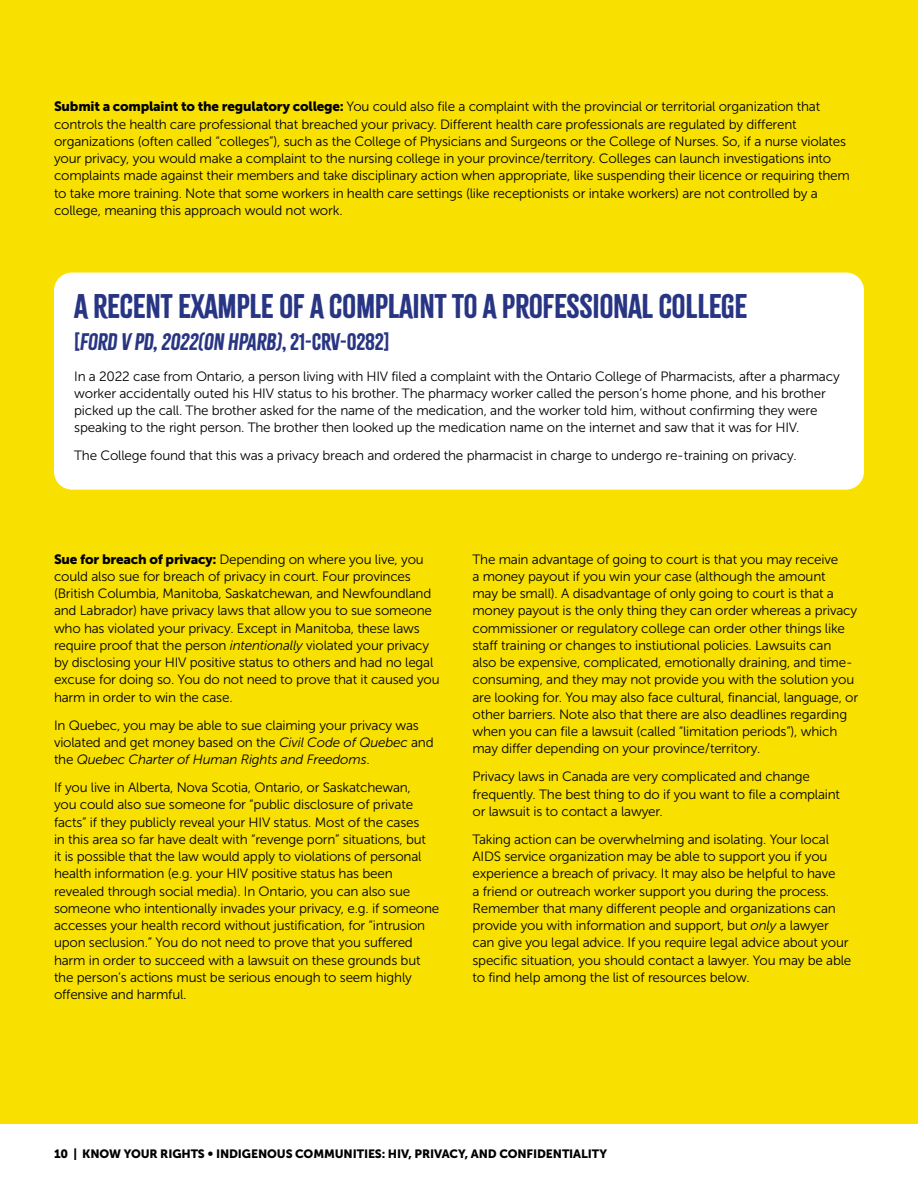
<style>
.page{position:relative;width:918px;height:1188px;background:#fff}
.page>*{position:absolute;margin:0;border:0;box-sizing:border-box;transform-origin:0 0}
.Text_Box_Headers{font:30px "Citrus Gothic Solid";letter-spacing:-.015em;color:#283583}
.Text_Box_Headers-2{font:italic 21px "Citrus Gothic Solid";letter-spacing:-.015em;color:#283583}
.Body_Copy{font:13.5px/17.2px "Museo Sans 300";letter-spacing:-.015em;color:#000}
.t1{font:12px "Museo Sans 900";letter-spacing:-.01em;color:#000}
.s1{font-family:"Museo Sans 900"}
.s2{font-style:normal}
.s3{font-style:italic}
</style>
<div class="page">
<div style="left:0;top:0;width:918px;height:1123px;background:#f8e100"></div>
<div style="left:54px;top:273px;width:810px;height:217px;background:#fff;border-radius:18px"></div>
<p class="Body_Copy" style="left:54px;top:98px;width:797px"><span class="s1">Submit a complaint to the regulatory college:</span> You could also file a complaint with the provincial or territorial organization that controls the health care professional that breached your privacy. Different health care professionals are regulated by different organizations (often called “colleges”), such as the College of Physicians and Surgeons or the College of Nurses. So, if a nurse violates your privacy, you would make a complaint to the nursing college in your province/territory. Colleges can launch investigations into complaints made against their members and take disciplinary action when appropriate, like suspending their licence or requiring them to take more training. Note that some workers in health care settings (like receptionists or intake workers) are not controlled by a college, meaning this approach would not work.</p>
<p class="Text_Box_Headers" style="left:74px;top:288px;width:675px">A RECENT EXAMPLE OF A COMPLAINT TO A PROFESSIONAL COLLEGE</p>
<p class="Text_Box_Headers-2" style="left:74px;top:328px;width:317px"><span class="s2">[</span>FORD V PD, 2022(ON HPARB)<span class="s2">, 21-CRV-0282]</span></p>
<p class="Body_Copy" style="left:74px;top:367px;width:767px">In a 2022 case from Ontario, a person living with HIV filed a complaint with the Ontario College of Pharmacists, after a pharmacy worker accidentally outed his HIV status to his brother. The pharmacy worker called the person’s home phone, and his brother picked up the call. The brother asked for the name of the medication, and the worker told him, without confirming they were speaking to the right person. The brother then looked up the medication name on the internet and saw that it was for HIV.</p>
<p class="Body_Copy" style="left:74px;top:447px;width:724px">The College found that this was a privacy breach and ordered the pharmacist in charge to undergo re-training on privacy.</p>
<p class="Body_Copy" style="left:54px;top:550px;width:387px"><span class="s1">Sue for breach of privacy:</span> Depending on where you live, you could also sue for breach of privacy in court. Four provinces (British Columbia, Manitoba, Saskatchewan, and Newfoundland and Labrador) have privacy laws that allow you to sue someone who has violated your privacy. Except in Manitoba, these laws require proof that the person <span class="s3">intentionally</span> violated your privacy by disclosing your HIV positive status to others and had no legal excuse for doing so. You do not need to prove that it caused you harm in order to win the case.</p>
<p class="Body_Copy" style="left:54px;top:717px;width:381px">In Quebec, you may be able to sue claiming your privacy was violated and get money based on the <span class="s3">Civil Code of Quebec</span> and the <span class="s3">Quebec Charter of Human Rights and Freedoms</span>.</p>
<p class="Body_Copy" style="left:54px;top:779px;width:387px">If you live in Alberta, Nova Scotia, Ontario, or Saskatchewan,<br>you could also sue someone for “public disclosure of private facts” if they publicly reveal your HIV status. Most of the cases<br>in this area so far have dealt with “revenge porn” situations, but<br>it is possible that the law would apply to violations of personal health information (e.g. your HIV positive status has been revealed through social media). In Ontario, you can also sue someone who intentionally invades your privacy, e.g. if someone accesses your health record without justification, for “intrusion upon seclusion.” You do not need to prove that you suffered harm in order to succeed with a lawsuit on these grounds but the person’s actions must be serious enough to seem highly offensive and harmful.</p>
<p class="Body_Copy" style="left:472px;top:550px;width:387px">The main advantage of going to court is that you may receive<br>a money payout if you win your case (although the amount<br>may be small). A disadvantage of only going to court is that a money payout is the only thing they can order whereas a privacy commissioner or regulatory college can order other things like staff training or changes to instiutional policies. Lawsuits can also be expensive, complicated, emotionally draining, and time&shy;consuming, and they may not provide you with the solution you are looking for. You may also face cultural, financial, language, or other barriers. Note also that there are also deadlines regarding when you can file a lawsuit (called “limitation periods”), which may differ depending on your province/territory.</p>
<p class="Body_Copy" style="left:472px;top:768px;width:369px">Privacy laws in Canada are very complicated and change frequently. The best thing to do if you want to file a complaint or lawsuit is to contact a lawyer.</p>
<p class="Body_Copy" style="left:472px;top:831px;width:380px">Taking action can be overwhelming and isolating. Your local AIDS service organization may be able to support you if you experience a breach of privacy. It may also be helpful to have<br>a friend or outreach worker support you during the process.<br>Remember that many different people and organizations can provide you with information and support, but <span class="s3">only</span> a lawyer can give you legal advice. If you require legal advice about your specific situation, you should contact a lawyer. You may be able to find help among the list of resources below.</p>
<p class="t1" style="left:54px;top:1147px;width:555px">10 | KNOW YOUR RIGHTS • INDIGENOUS COMMUNITIES: HIV, PRIVACY, AND CONFIDENTIALITY</p>
</div>
